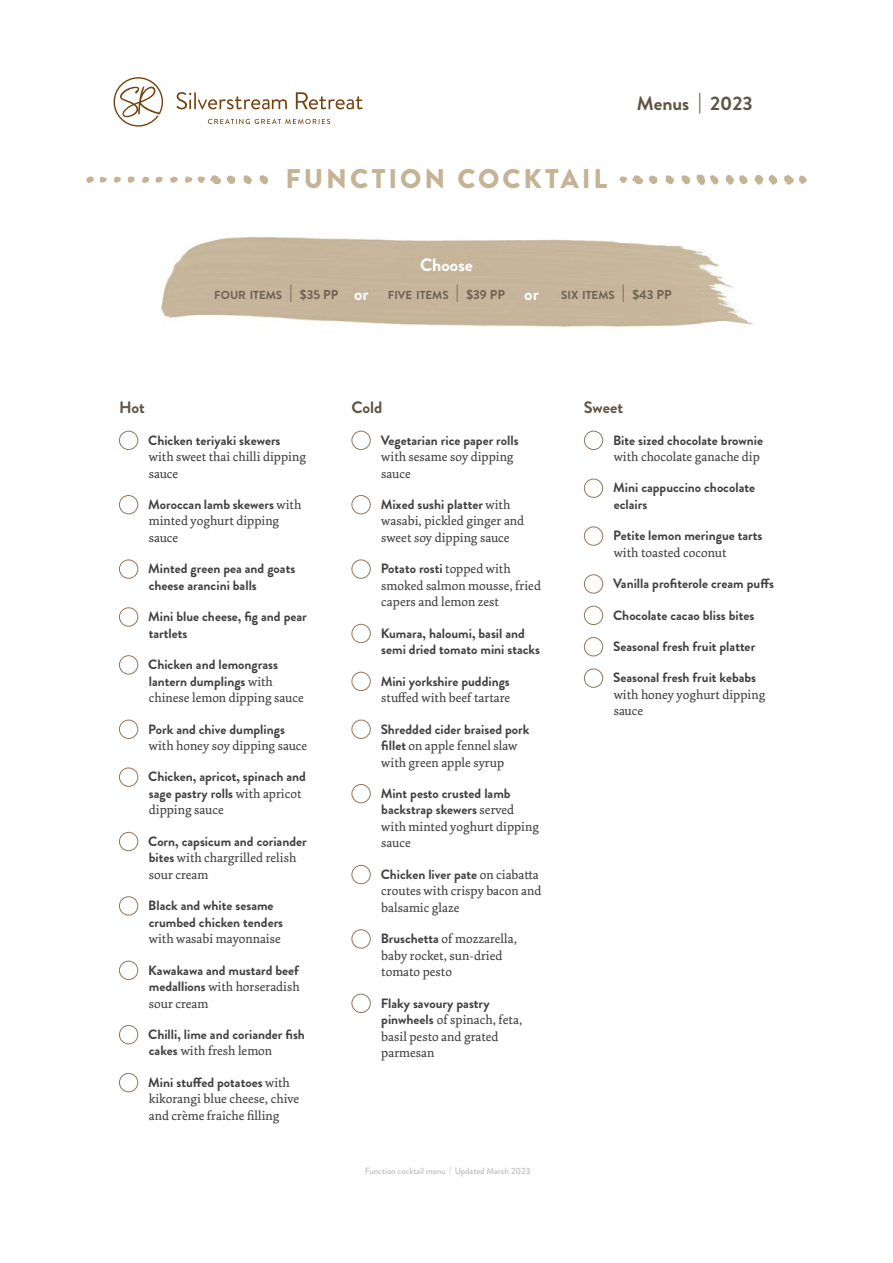
<style>
.page{position:relative;width:893px;height:1263px;background:#fff}
.page>*{position:absolute;margin:0;border:0;box-sizing:border-box;transform-origin:0 0}
.t1{font:900 27px "Brandon Grotesque";letter-spacing:.11em;color:#c4b395}
.t2{font:700 19.5px "Brandon Grotesque";color:#625444}
.t3{font:700 18px "Brandon Grotesque";color:#fff}
.t4{font:700 16.5px "Brandon Grotesque";color:#625444}
.t5{font:700 13.5px/16.5px "Brandon Grotesque";color:#414042}
.t6{font:12.75px/16.5px "Dolly Pro";color:#414042}
.t7{font:700 11.55px "Brandon Grotesque";color:#6e6050}
.t8{font:500 9px "Brandon Grotesque";letter-spacing:-.01em;color:#bcbec0}
.s1{font-weight:500;font-size:16.5px}
.s2{font-size:12.9px}
.s3{font-family:"Dolly Pro";font-weight:400;font-size:12.75px}
.s4{font-family:"Brandon Grotesque";font-weight:700;font-size:13.5px}
</style>
<div class="page">
<svg style="left:86px;top:176px;width:8px;height:7px"></svg>
<svg style="left:100px;top:177px;width:7px;height:6px"></svg>
<svg style="left:114px;top:177px;width:7px;height:6px"></svg>
<svg style="left:128px;top:176px;width:7px;height:7px"></svg>
<svg style="left:142px;top:177px;width:7px;height:6px"></svg>
<svg style="left:155px;top:177px;width:8px;height:6px"></svg>
<svg style="left:170px;top:176px;width:8px;height:7px"></svg>
<svg style="left:185px;top:177px;width:7px;height:6px"></svg>
<svg style="left:198px;top:175px;width:23px;height:9px"></svg>
<svg style="left:227px;top:176px;width:8px;height:8px"></svg>
<svg style="left:243px;top:175px;width:9px;height:9px"></svg>
<svg style="left:259px;top:175px;width:9px;height:10px"></svg>
<svg style="left:620px;top:175px;width:23px;height:9px"></svg>
<svg style="left:649px;top:176px;width:8px;height:8px"></svg>
<svg style="left:665px;top:175px;width:9px;height:9px"></svg>
<svg style="left:681px;top:175px;width:9px;height:10px"></svg>
<svg style="left:696px;top:174px;width:23px;height:11px"></svg>
<svg style="left:726px;top:175px;width:22px;height:10px"></svg>
<svg style="left:754px;top:175px;width:23px;height:10px"></svg>
<svg style="left:784px;top:175px;width:23px;height:10px"></svg>
<div style="left:119px;top:431px;width:19px;height:19px;border:1px solid #90765f;border-radius:50%"></div>
<div style="left:119px;top:495px;width:19px;height:19px;border:1px solid #90765f;border-radius:50%"></div>
<div style="left:119px;top:559px;width:19px;height:20px;border:1px solid #90765f;border-radius:50%"></div>
<div style="left:119px;top:607px;width:19px;height:19px;border:1px solid #90765f;border-radius:50%"></div>
<div style="left:119px;top:655px;width:19px;height:19px;border:1px solid #90765f;border-radius:50%"></div>
<div style="left:119px;top:720px;width:19px;height:19px;border:1px solid #90765f;border-radius:50%"></div>
<div style="left:119px;top:767px;width:19px;height:20px;border:1px solid #90765f;border-radius:50%"></div>
<div style="left:119px;top:832px;width:19px;height:19px;border:1px solid #90765f;border-radius:50%"></div>
<div style="left:119px;top:896px;width:19px;height:19px;border:1px solid #90765f;border-radius:50%"></div>
<div style="left:119px;top:961px;width:19px;height:19px;border:1px solid #90765f;border-radius:50%"></div>
<div style="left:119px;top:1025px;width:19px;height:19px;border:1px solid #90765f;border-radius:50%"></div>
<div style="left:119px;top:1073px;width:19px;height:19px;border:1px solid #90765f;border-radius:50%"></div>
<div style="left:351px;top:431px;width:20px;height:19px;border:1px solid #90765f;border-radius:50%"></div>
<div style="left:351px;top:495px;width:20px;height:19px;border:1px solid #90765f;border-radius:50%"></div>
<div style="left:351px;top:559px;width:20px;height:20px;border:1px solid #90765f;border-radius:50%"></div>
<div style="left:351px;top:624px;width:20px;height:19px;border:1px solid #90765f;border-radius:50%"></div>
<div style="left:351px;top:672px;width:20px;height:19px;border:1px solid #90765f;border-radius:50%"></div>
<div style="left:351px;top:720px;width:20px;height:19px;border:1px solid #90765f;border-radius:50%"></div>
<div style="left:351px;top:784px;width:20px;height:19px;border:1px solid #90765f;border-radius:50%"></div>
<div style="left:351px;top:865px;width:20px;height:19px;border:1px solid #90765f;border-radius:50%"></div>
<div style="left:351px;top:929px;width:20px;height:19px;border:1px solid #90765f;border-radius:50%"></div>
<div style="left:351px;top:994px;width:20px;height:19px;border:1px solid #90765f;border-radius:50%"></div>
<div style="left:584px;top:431px;width:19px;height:19px;border:1px solid #90765f;border-radius:50%"></div>
<div style="left:584px;top:479px;width:19px;height:19px;border:1px solid #90765f;border-radius:50%"></div>
<div style="left:584px;top:526px;width:19px;height:20px;border:1px solid #90765f;border-radius:50%"></div>
<div style="left:584px;top:574px;width:19px;height:19px;border:1px solid #90765f;border-radius:50%"></div>
<div style="left:584px;top:606px;width:19px;height:19px;border:1px solid #90765f;border-radius:50%"></div>
<div style="left:584px;top:637px;width:19px;height:19px;border:1px solid #90765f;border-radius:50%"></div>
<div style="left:584px;top:668px;width:19px;height:20px;border:1px solid #90765f;border-radius:50%"></div>
<img style="left:162px;top:237px;width:591px;height:89px">
<svg style="left:114px;top:77px;width:49px;height:50px"></svg>
<svg style="left:176px;top:92px;width:187px;height:17px"></svg>
<svg style="left:208px;top:119px;width:122px;height:5px"></svg>
<h1 class="t1" style="left:286px;top:160px;width:323px">FUNCTION COCKTAIL</h1>
<h3 class="t3" style="left:420px;top:252px;width:54px">Choose</h3>
<h2 class="t2" style="left:637px;top:89px;width:117px">Menus | 2023</h2>
<p class="t7" style="left:214px;top:287px;width:126px">FOUR ITEMS <span class="s1">|</span> <span class="s2">$35 PP</span></p>
<p class="t7" style="left:388px;top:287px;width:119px">FIVE ITEMS <span class="s1">|</span> <span class="s2">$39 PP</span></p>
<p class="t7" style="left:561px;top:287px;width:112px">SIX ITEMS <span class="s1">|</span> <span class="s2">$43 PP</span></p>
<h3 class="t3" style="left:354px;top:282px;width:16px">or</h3>
<h3 class="t3" style="left:524px;top:282px;width:16px">or</h3>
<p class="t4" style="left:119px;top:396px;width:27px">Hot</p>
<p class="t5" style="left:148px;top:432px;width:134px">Chicken teriyaki skewers</p>
<p class="t6" style="left:149px;top:449px;width:159px">with sweet thai chilli dipping sauce</p>
<p class="t5" style="left:148px;top:496px;width:154px">Moroccan lamb skewers <span class="s3">with</span></p>
<p class="t6" style="left:149px;top:513px;width:132px">minted yoghurt dipping sauce</p>
<p class="t5" style="left:148px;top:561px;width:148px">Minted green pea and goats cheese arancini balls</p>
<p class="t5" style="left:148px;top:608px;width:160px">Mini blue cheese, fig and pear tartlets</p>
<p class="t5" style="left:148px;top:656px;width:131px">Chicken and lemongrass lantern dumplings <span class="s3">with</span></p>
<p class="t6" style="left:149px;top:690px;width:156px">chinese lemon dipping sauce</p>
<p class="t5" style="left:148px;top:721px;width:138px">Pork and chive dumplings</p>
<p class="t6" style="left:149px;top:738px;width:160px">with honey soy dipping sauce</p>
<p class="t5" style="left:148px;top:769px;width:159px">Chicken, apricot, spinach and sage pastry rolls <span class="s3">with apricot</span></p>
<p class="t6" style="left:149px;top:802px;width:76px">dipping sauce</p>
<p class="t5" style="left:148px;top:833px;width:160px">Corn, capsicum and coriander</p>
<p class="t6" style="left:149px;top:850px;width:149px"><span class="s4">bites</span> with chargrilled relish sour cream</p>
<p class="t5" style="left:148px;top:897px;width:136px">Black and white sesame crumbed chicken tenders</p>
<p class="t6" style="left:149px;top:931px;width:134px">with wasabi mayonnaise</p>
<p class="t5" style="left:148px;top:962px;width:152px">Kawakawa and mustard beef</p>
<p class="t6" style="left:149px;top:979px;width:152px"><span class="s4">medallions</span> with horseradish sour cream</p>
<p class="t5" style="left:148px;top:1026px;width:158px">Chilli, lime and coriander fish</p>
<p class="t6" style="left:149px;top:1043px;width:125px"><span class="s4">cakes</span> with fresh lemon</p>
<p class="t5" style="left:148px;top:1074px;width:143px">Mini stuffed potatoes <span class="s3">with</span></p>
<p class="t6" style="left:149px;top:1091px;width:152px">kikorangi blue cheese, chive and crème fraiche filling</p>
<p class="t4" style="left:351px;top:396px;width:33px">Cold</p>
<p class="t5" style="left:381px;top:432px;width:139px">Vegetarian rice paper rolls</p>
<p class="t6" style="left:381px;top:449px;width:134px">with sesame soy dipping sauce</p>
<p class="t5" style="left:381px;top:496px;width:131px">Mixed sushi platter <span class="s3">with</span></p>
<p class="t6" style="left:381px;top:513px;width:144px">wasabi, pickled ginger and sweet soy dipping sauce</p>
<p class="t5" style="left:381px;top:561px;width:131px">Potato rosti <span class="s3">topped with</span></p>
<p class="t6" style="left:381px;top:577px;width:161px">smoked salmon mousse, fried capers and lemon zest</p>
<p class="t5" style="left:381px;top:625px;width:161px">Kumara, haloumi, basil and semi dried tomato mini stacks</p>
<p class="t5" style="left:381px;top:673px;width:131px">Mini yorkshire puddings</p>
<p class="t6" style="left:381px;top:690px;width:130px">stuffed with beef tartare</p>
<p class="t5" style="left:381px;top:721px;width:150px">Shredded cider braised pork</p>
<p class="t6" style="left:381px;top:738px;width:138px"><span class="s4">fillet</span> on apple fennel slaw with green apple syrup</p>
<p class="t5" style="left:381px;top:785px;width:135px">Mint pesto crusted lamb backstrap skewers <span class="s3">served</span></p>
<p class="t6" style="left:381px;top:818px;width:159px">with minted yoghurt dipping sauce</p>
<p class="t5" style="left:381px;top:866px;width:160px">Chicken liver pate <span class="s3">on ciabatta</span></p>
<p class="t6" style="left:381px;top:883px;width:162px">croutes with crispy bacon and balsamic glaze</p>
<p class="t6" style="left:381px;top:931px;width:138px"><span class="s4">Bruschetta</span> of mozzarella, baby rocket, sun-dried tomato pesto</p>
<p class="t5" style="left:381px;top:995px;width:110px">Flaky savoury pastry</p>
<p class="t6" style="left:381px;top:1012px;width:143px"><span class="s4">pinwheels</span> of spinach, feta, basil pesto and grated parmesan</p>
<p class="t8" style="left:365px;top:1164px;width:167px">Function cocktail menu | Updated March 2023</p>
<p class="t4" style="left:584px;top:396px;width:41px">Sweet</p>
<p class="t5" style="left:613px;top:432px;width:151px">Bite sized chocolate brownie</p>
<p class="t6" style="left:614px;top:449px;width:148px">with chocolate ganache dip</p>
<p class="t5" style="left:613px;top:480px;width:143px">Mini cappuccino chocolate eclairs</p>
<p class="t5" style="left:613px;top:528px;width:151px">Petite lemon meringue tarts</p>
<p class="t6" style="left:614px;top:544px;width:114px">with toasted coconut</p>
<p class="t5" style="left:613px;top:575px;width:162px">Vanilla profiterole cream puffs</p>
<p class="t5" style="left:613px;top:607px;width:143px">Chocolate cacao bliss bites</p>
<p class="t5" style="left:613px;top:638px;width:144px">Seasonal fresh fruit platter</p>
<p class="t5" style="left:613px;top:670px;width:145px">Seasonal fresh fruit kebabs</p>
<p class="t6" style="left:614px;top:686px;width:153px">with honey yoghurt dipping sauce</p>
</div>
